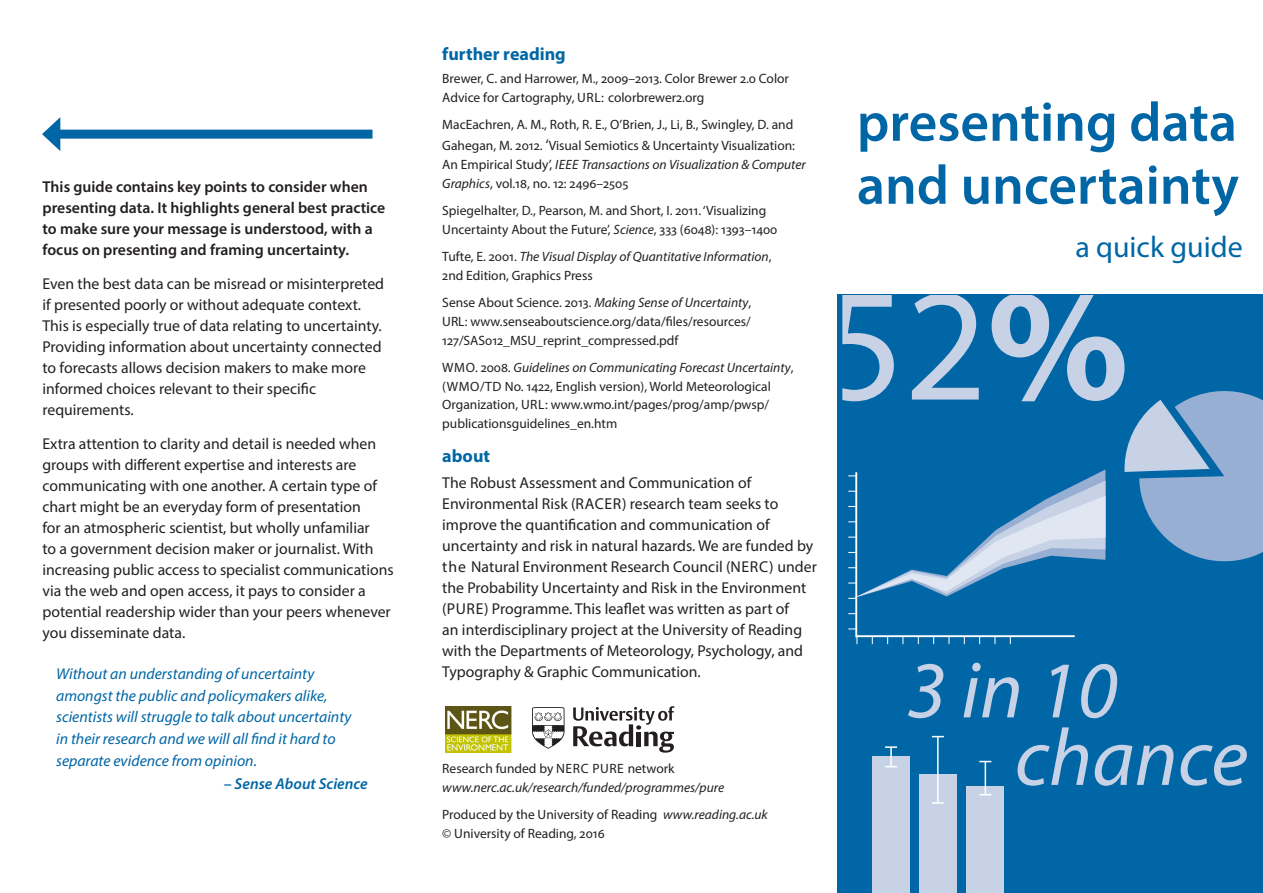
<style>
.page{position:relative;width:1263px;height:893px;background:#fff}
.page>*{position:absolute;margin:0;border:0;box-sizing:border-box;transform-origin:0 0}
.t1{font:italic 81px/67.5px "Myriad Pro";color:#c7d2e7}
.Paragraph_Style_1{font:600 55.5px/63px "Myriad Pro";color:#0166a5}
.Paragraph_Style_1-2{font:30px "Myriad Pro";color:#0166a5}
.ref_heading{font:700 18px "Myriad Pro";color:#0166a5}
.text_para_space_befo{font:15.75px/21px "Myriad Pro";color:#231f20}
.sub{font:italic 15.75px/21.8px "Myriad Pro";color:#0166a5}
.text_para_space_befo-2{font:600 15.75px/21px "Myriad Pro";color:#231f20}
.sub-2{font:italic 600 15.75px "Myriad Pro";color:#0166a5}
.ref{font:13.5px/18.8px "Myriad Pro";color:#231f20}
.ref-2{font:italic 13.5px/18.8px "Myriad Pro";color:#231f20}
.s1{font-size:15.75px}
.s2{font-style:normal}
.s3{font-style:italic}
</style>
<div class="page">
<div style="left:838px;top:295px;width:425px;height:598px;background:#0166a5"></div>
<div style="left:919px;top:774px;width:38px;height:119px;background:#c7d2e7"></div>
<hr style="left:855px;top:472px;width:2px;height:165px;background:#fff">
<hr style="left:856px;top:635px;width:219px;height:2px;background:#fff">
<div style="left:872px;top:757px;width:38px;height:136px;background:#c7d2e7"></div>
<div style="left:966px;top:786px;width:38px;height:107px;background:#c7d2e7"></div>
<hr style="left:890px;top:747px;width:2px;height:20px;background:#fff">
<svg style="left:885px;top:746px;width:12px;height:2px"></svg>
<svg style="left:932px;top:736px;width:12px;height:1px"></svg>
<svg style="left:932px;top:802px;width:12px;height:2px"></svg>
<hr style="left:937px;top:737px;width:1px;height:66px;background:#fff">
<hr style="left:984px;top:762px;width:2px;height:32px;background:#fff">
<svg style="left:979px;top:761px;width:12px;height:1px"></svg>
<svg style="left:979px;top:794px;width:12px;height:1px"></svg>
<img style="left:445px;top:706px;width:67px;height:47px">
<svg style="left:573px;top:706px;width:101px;height:47px"></svg>
<svg style="left:532px;top:707px;width:33px;height:42px"></svg>
<div style="left:53px;top:130px;width:319px;height:9px;background:#0166a5"></div>
<svg style="left:42px;top:117px;width:18px;height:34px"></svg>
<svg style="left:842px;top:295px;width:421px;height:304px"></svg>
<p class="text_para_space_befo-2" style="left:43px;top:176px;width:344px">This guide contains key points to consider when presenting data. It highlights general best practice to make sure your message is understood, with a focus on presenting and framing uncertainty.</p>
<p class="text_para_space_befo" style="left:43px;top:273px;width:343px">Even the best data can be misread or misinterpreted if presented poorly or without adequate context.<br>This is especially true of data relating to uncertainty.<br>Providing information about uncertainty connected to forecasts allows decision makers to make more informed choices relevant to their specific requirements.</p>
<p class="text_para_space_befo" style="left:43px;top:433px;width:353px">Extra attention to clarity and detail is needed when groups with different expertise and interests are communicating with one another. A certain type of chart might be an everyday form of presentation<br>for an atmospheric scientist, but wholly unfamiliar<br>to a government decision maker or journalist. With increasing public access to specialist communications via the web and open access, it pays to consider a potential readership wider than your peers whenever you disseminate data.</p>
<p class="sub" style="left:56px;top:663px;width:297px">Without an understanding of uncertainty amongst the public and policymakers alike, scientists will struggle to talk about uncertainty in their research and we will all find it hard to separate evidence from opinion.</p>
<p class="sub-2" style="left:224px;top:774px;width:145px">– Sense About Science</p>
<p class="ref_heading" style="left:442px;top:42px;width:125px">further reading</p>
<p class="ref" style="left:442px;top:69px;width:348px">Brewer, C. and Harrower, M., 2009–2013. Color Brewer 2.0 Color<br>Advice for Cartography, URL: colorbrewer2.org</p>
<p class="ref" style="left:442px;top:114px;width:354px;line-height:21px">MacEachren, A. M., Roth, R. E., O’Brien, J., Li, B., Swingley, D. and<br>Gahegan, M. 2012. <span class="s1">‘</span>Visual Semiotics &amp; Uncertainty Visualization:</p>
<p class="ref-2" style="left:442px;top:155px;width:365px"><span class="s2">An Empirical Study’,</span> IEEE Transactions on Visualization &amp; Computer<br>Graphics<span class="s2">, vol.18, no. 12: 2496–2505</span></p>
<p class="ref" style="left:442px;top:201px;width:337px">Spiegelhalter, D., Pearson, M. and Short, I. 2011. ‘Visualizing<br>Uncertainty About the Future’, <span class="s3">Science</span>, 333 (6048): 1393–1400</p>
<p class="ref-2" style="left:442px;top:247px;width:331px"><span class="s2">Tufte, E. 2001.</span> The Visual Display of Quantitative Information<span class="s2">,<br>2nd Edition, Graphics Press</span></p>
<p class="ref" style="left:442px;top:293px;width:311px;text-align:justify">Sense About Science. 2013. <span class="s3">Making Sense of Uncertainty</span>, URL: www.senseaboutscience.org/data/files/resources/ 127/SAS012_MSU_reprint_compressed.pdf</p>
<p class="ref" style="left:442px;top:358px;width:353px">WMO. 2008. <span class="s3">Guidelines on Communicating Forecast Uncertainty</span>, (WMO/TD No. 1422, English version), World Meteorological Organization, URL: www.wmo.int/pages/prog/amp/pwsp/ publicationsguidelines_en.htm</p>
<p class="ref_heading" style="left:442px;top:445px;width:49px">about</p>
<p class="text_para_space_befo" style="left:442px;top:472px;width:376px">The Robust Assessment and Communication of Environmental Risk (RACER) research team seeks to improve the quantification and communication of uncertainty and risk in natural hazards. We are funded by the Natural Environment Research Council (NERC) under the Probability Uncertainty and Risk in the Environment (PURE) Programme. This leaflet was written as part of<br>an interdisciplinary project at the University of Reading with the Departments of Meteorology, Psychology, and Typography &amp; Graphic Communication.</p>
<p class="ref-2" style="left:442px;top:759px;width:283px"><span class="s2">Research funded by NERC PURE network </span>www.nerc.ac.uk/research/funded/programmes/pure</p>
<p class="ref" style="left:442px;top:805px;width:327px">Produced by the University of Reading <span class="s3">www.reading.ac.uk </span>© University of Reading, 2016</p>
<p class="Paragraph_Style_1" style="left:857px;top:89px;width:384px">presenting data and uncertainty</p>
<p class="Paragraph_Style_1-2" style="left:1075px;top:229px;width:169px">a quick guide</p>
<p class="t1" style="left:1015px;top:655px;width:235px;text-indent:-108px">3 in 10 chance</p>
</div>
